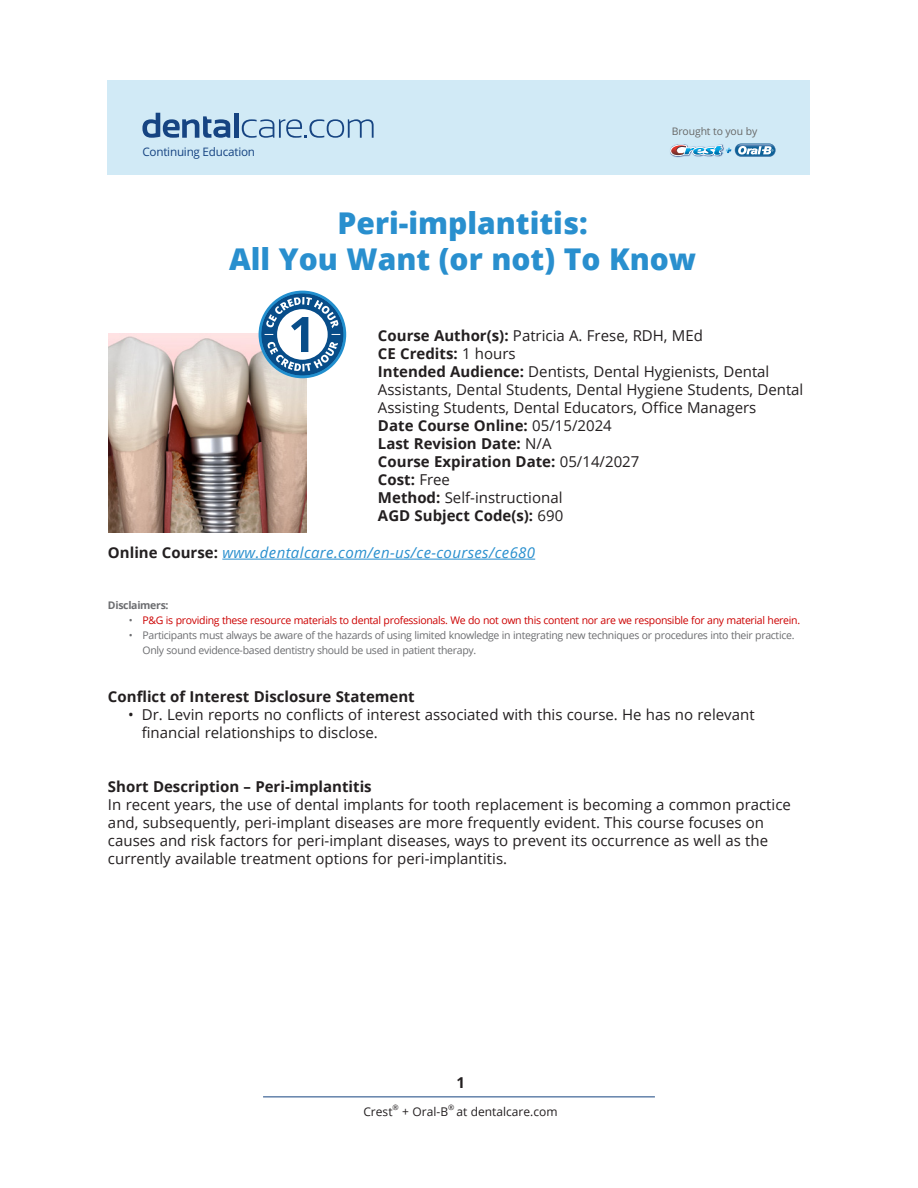
<style>
.page{position:relative;width:918px;height:1188px;background:#fff}
.page>*{position:absolute;margin:0;border:0;box-sizing:border-box;transform-origin:0 0}
.t1{font:800 30px "Open Sans";color:#298fce}
.Main_Body{font:15px/18px "Open Sans";color:#231f20}
.Main_Body-2{font:700 15px "Open Sans";color:#231f20}
.indented_bullets{font:15px/18px "Open Sans";color:#231f20}
.Figure{font:italic 15px "Open Sans";letter-spacing:.025em;color:#298fce}
.t2{font:12px "Open Sans";color:#231f20}
.t3{font:11.7px "Open Sans";letter-spacing:-.02em;color:#164482}
.Main_Body-3{font:10.5px/15px "Open Sans";letter-spacing:-.03em;color:#6c6d70}
.Main_Body-4{font:10.5px "Open Sans";letter-spacing:-.03em;color:#c00}
.Main_Body-5{font:700 10.5px "Open Sans";letter-spacing:-.03em;color:#6c6d70}
.t4{font:10.35px "Open Sans";letter-spacing:-.01em;color:#676766}
.t5{font:7.5px "Open Sans";color:#231f20}
.s1{font-weight:700}
.s2{font-weight:400}
.s3{font-weight:700;font-style:normal;color:#231f20}
.s4{color:#6c6d70}
</style>
<div class="page">
<hr style="left:263px;top:1096px;width:392px;height:1px;background:#164481">
<hr style="left:222px;top:559px;width:313px;height:1px;background:#298fce">
<div style="left:107px;top:80px;width:703px;height:95px;background:#d1eaf6"></div>
<svg style="left:142px;top:113px;width:88px;height:25px"></svg>
<div style="left:234px;top:113px;width:5px;height:25px;background:#164482"></div>
<svg style="left:242px;top:119px;width:132px;height:19px"></svg>
<svg style="left:670px;top:144px;width:105px;height:13px"></svg>
<img style="left:671px;top:145px;width:45px;height:10px">
<img style="left:108px;top:334px;width:199px;height:198px">
<div style="left:259px;top:291px;width:87px;height:87px;background:#228fce;border-radius:50%"></div>
<svg style="left:261px;top:293px;width:83px;height:83px"></svg>
<svg style="left:265px;top:297px;width:75px;height:74px;background:#81a6c5"></svg>
<p class="t3" style="left:142px;top:144px;width:114px">Continuing Education</p>
<p class="t4" style="left:672px;top:124px;width:87px">Brought to you by</p>
<p class="t1" style="left:338px;top:200px;width:252px">Peri-implantitis:</p>
<p class="t1" style="left:229px;top:236px;width:469px">All You Want (or not) To Know</p>
<p class="Main_Body" style="left:378px;top:327px;width:327px"><span class="s1">Course Author(s):</span> Patricia A. Frese, RDH, MEd</p>
<p class="Main_Body-2" style="left:378px;top:343px;width:139px">CE Credits: <span class="s2">1 hours</span></p>
<p class="Main_Body" style="left:378px;top:363px;width:427px"><span class="s1">Intended Audience:</span> Dentists, Dental Hygienists, Dental<br>Assistants, Dental Students, Dental Hygiene Students, Dental<br>Assisting Students, Dental Educators, Office Managers</p>
<p class="Main_Body-2" style="left:378px;top:415px;width:235px">Date Course Online: <span class="s2">05/15/2024</span></p>
<p class="Main_Body-2" style="left:378px;top:433px;width:175px">Last Revision Date: <span class="s2">N/A</span></p>
<p class="Main_Body-2" style="left:378px;top:451px;width:263px">Course Expiration Date: <span class="s2">05/14/2027</span></p>
<p class="Main_Body-2" style="left:378px;top:469px;width:74px">Cost: <span class="s2">Free</span></p>
<p class="Main_Body" style="left:378px;top:489px;width:186px"><span class="s1">Method:</span> Self-instructional</p>
<p class="Main_Body-2" style="left:378px;top:505px;width:187px">AGD Subject Code(s): <span class="s2">690</span></p>
<p class="Figure" style="left:108px;top:542px;width:429px"><span class="s3">Online Course:</span> www.dentalcare.com/en-us/ce-courses/ce680</p>
<p class="Main_Body-5" style="left:108px;top:598px;width:62px">Disclaimers:</p>
<p class="Main_Body-4" style="left:129px;top:613px;width:673px"><span class="s4">•</span> P&amp;G is providing these resource materials to dental professionals. We do not own this content nor are we responsible for any material herein.</p>
<p class="Main_Body-3" style="left:142px;top:627px;width:654px;text-indent:-14px">• Participants must always be aware of the hazards of using limited knowledge in integrating new techniques or procedures into their practice.<br>Only sound evidence-based dentistry should be used in patient therapy.</p>
<p class="Main_Body-2" style="left:108px;top:686px;width:308px">Conflict of Interest Disclosure Statement</p>
<p class="indented_bullets" style="left:142px;top:705px;width:614px;text-indent:-14px">• Dr. Levin reports no conflicts of interest associated with this course. He has no relevant financial relationships to disclose.</p>
<p class="Main_Body-2" style="left:108px;top:776px;width:265px">Short Description – Peri-implantitis</p>
<p class="Main_Body" style="left:108px;top:795px;width:684px">In recent years, the use of dental implants for tooth replacement is becoming a common practice and, subsequently, peri-implant diseases are more frequently evident. This course focuses on causes and risk factors for peri-implant diseases, ways to prevent its occurrence as well as the currently available treatment options for peri-implantitis.</p>
<p class="Main_Body-2" style="left:456px;top:1072px;width:10px">1</p>
<p class="t2" style="left:363px;top:1103px;width:31px">Crest</p>
<p class="t5" style="left:393px;top:1102px;width:8px">®</p>
<p class="t2" style="left:402px;top:1103px;width:47px">+ Oral-B</p>
<p class="t5" style="left:448px;top:1102px;width:8px">®</p>
<p class="t2" style="left:457px;top:1103px;width:103px">at dentalcare.com</p>
</div>
